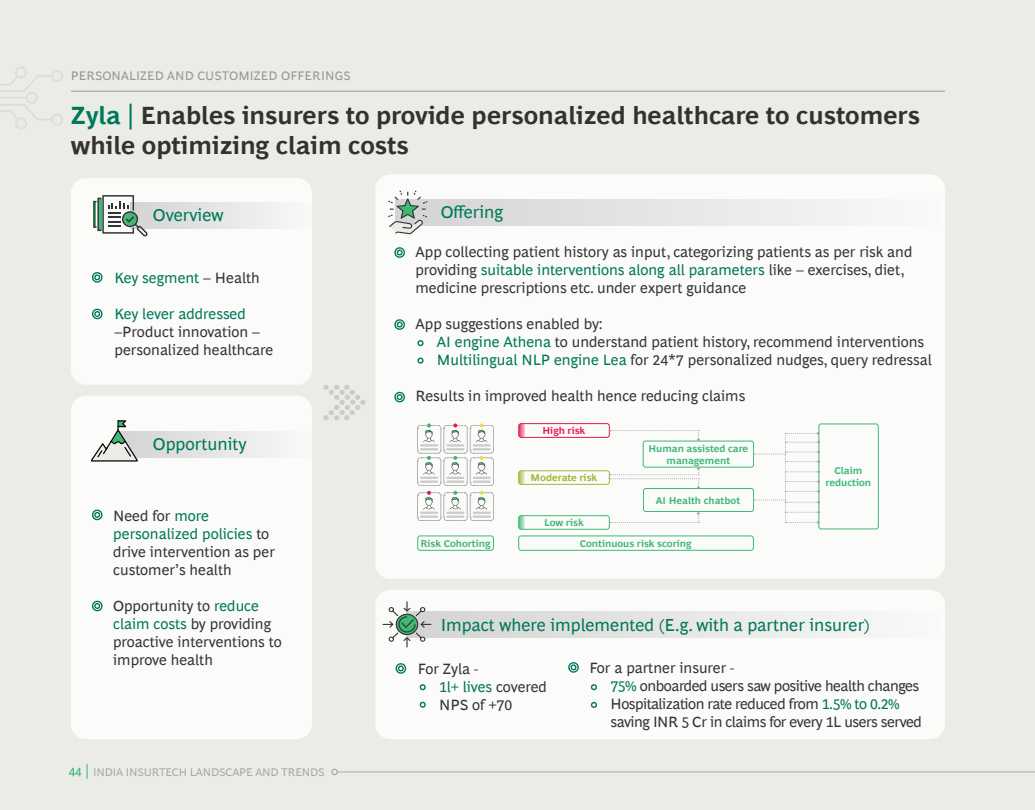
<style>
.page{position:relative;width:1035px;height:810px;background:#ecece7}
.page>*{position:absolute;margin:0;border:0;box-sizing:border-box;transform-origin:0 0}
.Page_Title{font:700 25px/30px "Henderson BCG Sans";color:#323234}
.Exhibit_Body{font:17.5px "Henderson BCG Sans";color:#00785b}
.Exhibit_Body-2{font:15px/18px "Henderson BCG Sans";color:#363536}
.Exhibit_Body-3{font:15px/18px "Henderson BCG Sans";letter-spacing:-.03em;color:#363536}
.Exhibit_Body-4{font:15px "Henderson BCG Sans";color:#00785b}
.Exhibit_Body-5{font:12.5px "Henderson BCG Sans";letter-spacing:.01em;color:#989899}
.t1{font:12.5px "Henderson BCG Sans";color:#2eb573}
.t2{font:11.25px "Henderson BCG Sans";letter-spacing:-.015em;color:#a8a9ad}
.t3{font:700 10px/12px "Henderson BCG Sans";color:#3fb874;text-align:center}
.t4{font:700 10px "Henderson BCG Sans";color:#a9b438}
.t5{font:700 10px "Henderson BCG Sans";color:#e61955}
.s1{color:#00785b}
.s2{color:#363536}
</style>
<div class="page">
<svg style="left:0;top:67px;width:63px;height:62px"></svg>
<div style="left:71px;top:178px;width:241px;height:207px;background:#fff;border-radius:15px"></div>
<div style="left:375px;top:174px;width:570px;height:405px;background:#fff;border-radius:15px"></div>
<div style="left:375px;top:590px;width:570px;height:149px;background:#fff;border-radius:15px"></div>
<div style="left:71px;top:396px;width:241px;height:343px;background:#fff;border-radius:15px"></div>
<svg style="left:92px;top:509px;width:11px;height:12px"></svg>
<svg style="left:92px;top:272px;width:11px;height:11px"></svg>
<svg style="left:394px;top:247px;width:11px;height:11px"></svg>
<svg style="left:394px;top:391px;width:11px;height:12px"></svg>
<svg style="left:395px;top:663px;width:12px;height:11px"></svg>
<svg style="left:568px;top:662px;width:11px;height:11px"></svg>
<svg style="left:394px;top:319px;width:11px;height:11px"></svg>
<svg style="left:92px;top:308px;width:11px;height:12px"></svg>
<svg style="left:92px;top:600px;width:11px;height:12px"></svg>
<div style="left:120px;top:431px;width:192px;height:27px;background:linear-gradient(to right,#d3d3d3,#f9f9f8)"></div>
<svg style="left:148px;top:202px;width:145px;height:27px;fill:#e6e6e5"></svg>
<div style="left:396px;top:199px;width:544px;height:26px;background:linear-gradient(to right,#d3d3d3,#f9f9f8)"></div>
<div style="left:407px;top:611px;width:533px;height:27px;background:linear-gradient(to right,#d3d3d3,#f9f9f8)"></div>
<svg style="left:91px;top:420px;width:47px;height:42px"></svg>
<svg style="left:93px;top:195px;width:55px;height:41px"></svg>
<svg style="left:388px;top:190px;width:39px;height:44px"></svg>
<svg style="left:417px;top:357px;width:7px;height:7px"></svg>
<svg style="left:419px;top:684px;width:7px;height:7px"></svg>
<svg style="left:591px;top:684px;width:6px;height:7px"></svg>
<svg style="left:591px;top:702px;width:6px;height:6px"></svg>
<svg style="left:419px;top:701px;width:7px;height:7px"></svg>
<svg style="left:417px;top:340px;width:7px;height:6px"></svg>
<svg style="left:323px;top:385px;width:43px;height:35px"></svg>
<svg style="left:383px;top:601px;width:48px;height:46px"></svg>
<hr style="left:71px;top:91px;width:874px;height:1px;background:#989899">
<div style="left:418px;top:536px;width:76px;height:14px;border:1px solid #3fb874;border-radius:2px"></div>
<svg style="left:417px;top:423px;width:77px;height:98px"></svg>
<div style="left:519px;top:423px;width:90px;height:15px;border:1px solid #e61955;border-radius:2px"></div>
<div style="left:519px;top:471px;width:90px;height:14px;border:1px solid #a9b438;border-radius:2px"></div>
<div style="left:519px;top:516px;width:90px;height:13px;border:1px solid #3fb874;border-radius:2px"></div>
<div style="left:643px;top:488px;width:111px;height:24px;border:1px solid #3fb874;border-radius:2px"></div>
<div style="left:519px;top:536px;width:235px;height:14px;border:1px solid #3fb874;border-radius:2px"></div>
<div style="left:643px;top:441px;width:111px;height:26px;border:1px solid #3fb874;border-radius:2px"></div>
<div style="left:819px;top:424px;width:59px;height:105px;border:1px solid #3fb874;border-radius:2px"></div>
<svg style="left:609px;top:467px;width:91px;height:22px"></svg>
<svg style="left:610px;top:430px;width:90px;height:11px"></svg>
<svg style="left:610px;top:512px;width:90px;height:11px"></svg>
<svg style="left:754px;top:432px;width:66px;height:92px"></svg>
<svg style="left:519px;top:424px;width:6px;height:13px"></svg>
<svg style="left:519px;top:471px;width:6px;height:13px"></svg>
<svg style="left:519px;top:516px;width:6px;height:13px"></svg>
<svg style="left:87px;top:764px;width:1px;height:15px"></svg>
<div style="left:331px;top:769px;width:7px;height:6px;border:1px solid #a8a9ad;border-radius:50%"></div>
<hr style="left:337px;top:772px;width:698px;height:1px;background:#a8a9ad">
<p class="Exhibit_Body-5" style="left:71px;top:67px;width:281px">PERSONALIZED AND CUSTOMIZED OFFERINGS</p>
<p class="Page_Title" style="left:71px;top:98px;width:851px"><span class="s1">Zyla |</span> Enables insurers to provide personalized healthcare to customers while optimizing claim costs</p>
<p class="Exhibit_Body" style="left:153px;top:203px;width:72px">Overview</p>
<p class="Exhibit_Body" style="left:441px;top:199px;width:64px">Offering</p>
<p class="Exhibit_Body-4" style="left:114px;top:267px;width:147px">Key segment <span class="s2">– Health</span></p>
<p class="Exhibit_Body-2" style="left:114px;top:304px;width:160px"><span class="s1">Key lever addressed </span>–Product innovation – personalized healthcare</p>
<p class="Exhibit_Body" style="left:153px;top:431px;width:95px">Opportunity</p>
<p class="Exhibit_Body-2" style="left:113px;top:505px;width:163px">Need for <span class="s1">more personalized policies</span> to drive intervention as per customer’s health</p>
<p class="Exhibit_Body-2" style="left:113px;top:595px;width:170px">Opportunity to <span class="s1">reduce claim costs</span> by providing proactive interventions to improve health</p>
<p class="t1" style="left:69px;top:762px;width:14px">44</p>
<p class="t2" style="left:93px;top:764px;width:233px">INDIA INSURTECH LANDSCAPE AND TRENDS</p>
<p class="Exhibit_Body-2" style="left:416px;top:242px;width:498px">App collecting patient history as input, categorizing patients as per risk and providing <span class="s1">suitable interventions along all parameters</span> like – exercises, diet, medicine prescriptions etc. under expert guidance</p>
<p class="Exhibit_Body-2" style="left:416px;top:314px;width:189px">App suggestions enabled by:</p>
<p class="Exhibit_Body-2" style="left:437px;top:332px;width:489px"><span class="s1">AI engine Athena</span> to understand patient history, recommend interventions</p>
<p class="Exhibit_Body-2" style="left:437px;top:350px;width:497px"><span class="s1">Multilingual NLP engine Lea</span> for 24*7 personalized nudges, query redressal</p>
<p class="Exhibit_Body-2" style="left:416px;top:386px;width:331px">Results in improved health hence reducing claims</p>
<p class="t3" style="left:420px;top:537px;width:72px">Risk Cohorting</p>
<p class="t5" style="left:542px;top:424px;width:44px">High risk</p>
<p class="t4" style="left:531px;top:471px;width:68px">Moderate risk</p>
<p class="t3" style="left:544px;top:516px;width:41px">Low risk</p>
<p class="t3" style="left:648px;top:442px;width:101px">Human assisted care management</p>
<p class="t3" style="left:656px;top:493px;width:86px">AI Health chatbot</p>
<p class="t3" style="left:580px;top:537px;width:113px">Continuous risk scoring</p>
<p class="t3" style="left:826px;top:464px;width:47px">Claim reduction</p>
<p class="Exhibit_Body" style="left:441px;top:613px;width:431px">Impact where implemented (E.g. with a partner insurer)</p>
<p class="Exhibit_Body-2" style="left:418px;top:659px;width:62px">For Zyla -</p>
<p class="Exhibit_Body-4" style="left:439px;top:676px;width:109px">1l+ lives <span class="s2">covered</span></p>
<p class="Exhibit_Body-2" style="left:439px;top:695px;width:75px">NPS of +70</p>
<p class="Exhibit_Body-2" style="left:589px;top:658px;width:146px">For a partner insurer -</p>
<p class="Exhibit_Body-3" style="left:611px;top:676px;width:310px"><span class="s1">75%</span> onboarded users saw positive health changes</p>
<p class="Exhibit_Body-3" style="left:611px;top:694px;width:313px">Hospitalization rate reduced from <span class="s1">1.5% to 0.2% </span>saving INR 5 Cr in claims for every 1L users served</p>
</div>
